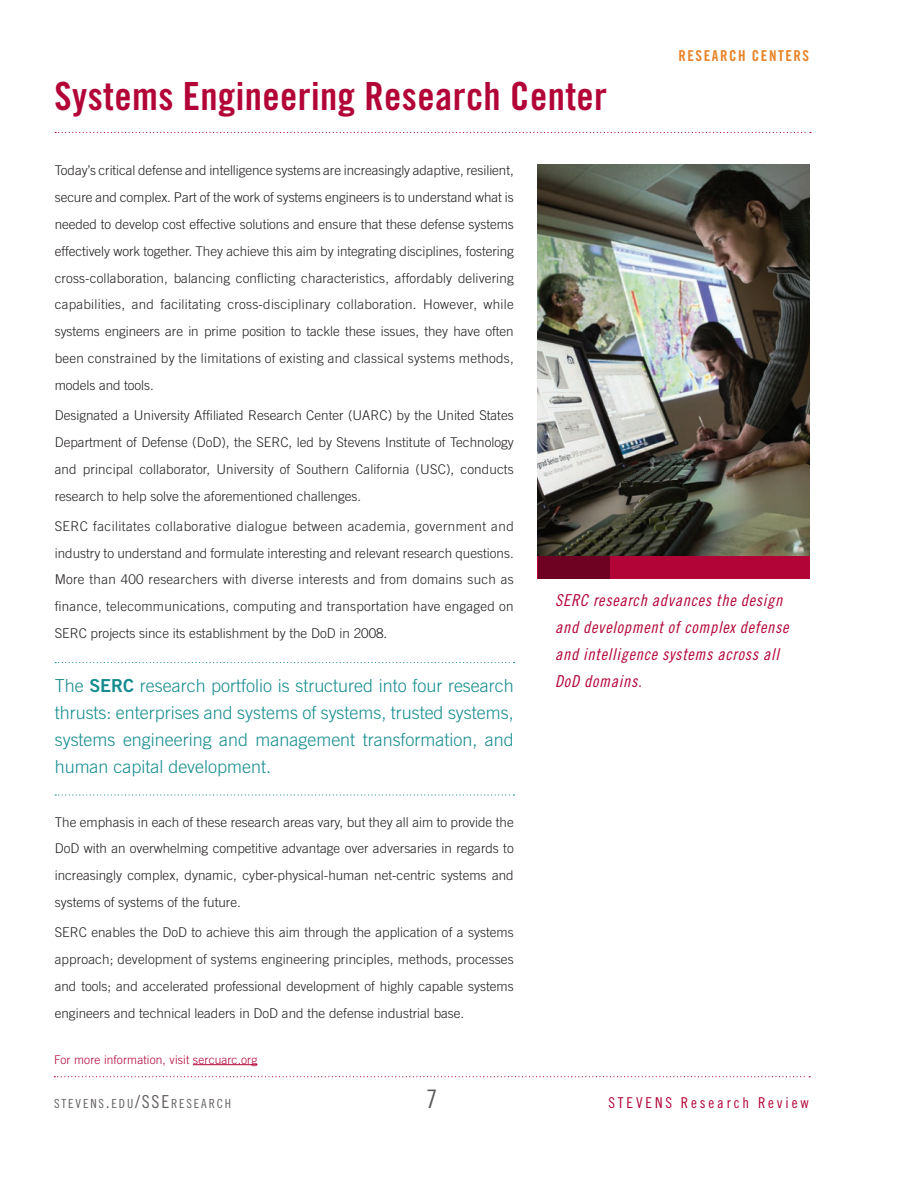
<style>
.page{position:relative;width:918px;height:1188px;background:#fff}
.page>*{position:absolute;margin:0;border:0;box-sizing:border-box;transform-origin:0 0}
.t1{font:38.85px "Trade Gothic Bold Cond Twenty";letter-spacing:.01em;color:#b30437}
.t2{font:25.5px "Trade Gothic Cond Eighteen";color:#57585a}
.t3{font:300 18px/26.8px "Trade Gothic";color:#168c8f;text-align:justify}
.t4{font:16.5px "Trade Gothic Cond Eighteen Obl";letter-spacing:.04em;color:#b30437}
.t5{font:15px "Trade Gothic Cond Eighteen";letter-spacing:.19em;color:#b30437}
.t6{font:15px "Trade Gothic Bold Cond Twenty";letter-spacing:.1em;color:#e7842a}
.t7{font:300 13.5px/26.8px "Trade Gothic";color:#231f20;text-align:justify}
.t8{font:12.6px "Trade Gothic Cond Eighteen";letter-spacing:.145em;color:#656061}
.t9{font:300 12px "Trade Gothic";letter-spacing:.015em;color:#b30437}
.s1{font-family:"Trade Gothic Bold Two";font-weight:400}
.s2{font-size:18px}
</style>
<div class="page">
<svg style="left:54px;top:1076px;width:756px;height:1px"></svg>
<svg style="left:55px;top:132px;width:756px;height:1px"></svg>
<svg style="left:55px;top:794px;width:460px;height:2px"></svg>
<svg style="left:55px;top:662px;width:460px;height:1px"></svg>
<img style="left:538px;top:164px;width:272px;height:392px">
<div style="left:538px;top:556px;width:272px;height:23px;background:#b30437"></div>
<div style="left:538px;top:556px;width:72px;height:23px;background:#6e0222"></div>
<hr style="left:193px;top:1064px;width:64px;height:1px;background:#b30437">
<p class="t1" style="left:55px;top:73px;width:554px">Systems Engineering Research Center</p>
<p class="t6" style="left:678px;top:46px;width:132px">RESEARCH CENTERS</p>
<p class="t7" style="left:55px;top:157px;width:461px">Today’s critical defense and intelligence systems are increasingly adaptive, resilient, secure and complex. Part of the work of systems engineers is to understand what is needed to develop cost effective solutions and ensure that these defense systems effectively work together. They achieve this aim by integrating disciplines, fostering cross-collaboration, balancing conflicting characteristics, affordably delivering capabilities, and facilitating cross-disciplinary collaboration. However, while systems engineers are in prime position to tackle these issues, they have often been constrained by the limitations of existing and classical systems methods, models and tools.</p>
<p class="t7" style="left:55px;top:402px;width:461px">Designated a University Affiliated Research Center (UARC) by the United States Department of Defense (DoD), the SERC, led by Stevens Institute of Technology and principal collaborator, University of Southern California (USC), conducts research to help solve the aforementioned challenges.</p>
<p class="t7" style="left:55px;top:512px;width:461px">SERC facilitates collaborative dialogue between academia, government and industry to understand and formulate interesting and relevant research questions.<br>More than 400 researchers with diverse interests and from domains such as finance, telecommunications, computing and transportation have engaged on SERC projects since its establishment by the DoD in 2008.</p>
<p class="t3" style="left:55px;top:672px;width:461px">The <span class="s1">SERC</span> research portfolio is structured into four research thrusts: enterprises and systems of systems, trusted systems, systems engineering and management transformation, and human capital development.</p>
<p class="t7" style="left:55px;top:808px;width:461px">The emphasis in each of these research areas vary, but they all aim to provide the DoD with an overwhelming competitive advantage over adversaries in regards to increasingly complex, dynamic, cyber-physical-human net-centric systems and systems of systems of the future.</p>
<p class="t7" style="left:55px;top:919px;width:461px">SERC enables the DoD to achieve this aim through the application of a systems approach; development of systems engineering principles, methods, processes and tools; and accelerated professional development of highly capable systems engineers and technical leaders in DoD and the defense industrial base.</p>
<p class="t9" style="left:54px;top:1052px;width:205px">For more information, visit sercuarc.org</p>
<p class="t4" style="left:555px;top:591px;width:229px">SERC research advances the design</p>
<p class="t4" style="left:555px;top:618px;width:235px">and development of complex defense</p>
<p class="t4" style="left:555px;top:644px;width:226px">and intelligence systems across all</p>
<p class="t4" style="left:555px;top:671px;width:88px">DoD domains.</p>
<p class="t8" style="left:54px;top:1096px;width:178px">STEVENS<span class="s2">.</span>EDU<span class="s2">/SSE</span> RESEARCH</p>
<p class="t2" style="left:426px;top:1083px;width:13px">7</p>
<p class="t5" style="left:608px;top:1094px;width:202px">STEVENS Research Review</p>
</div>
